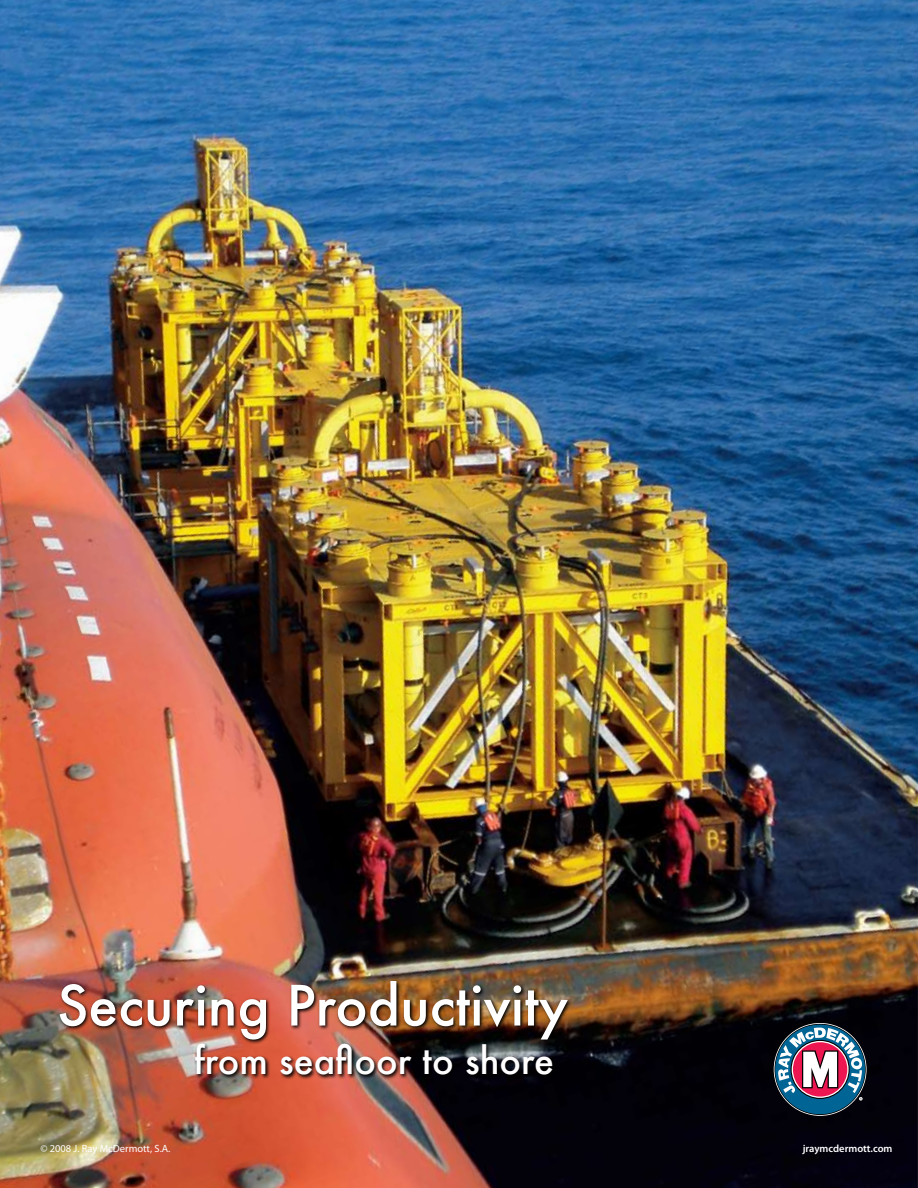
<style>
.page{position:relative;width:918px;height:1188px;background:#fff}
.page>*{position:absolute;margin:0;border:0;box-sizing:border-box;transform-origin:0 0}
.t1{font:500 54px "Futura";color:#fff}
.t2{font:500 36px "Futura";color:#fff}
.t3{font:10.5px "Myriad Pro";color:#fff}
.t4{font:600 10.5px "Myriad Pro";color:#fff}
</style>
<div class="page">
<img style="left:0;top:0;width:918px;height:1188px">
<img style="left:58px;top:980px;width:515px;height:65px">
<img style="left:194px;top:1043px;width:364px;height:37px">
<svg style="left:774px;top:1023px;width:93px;height:93px"></svg>
<div style="left:775px;top:1025px;width:90px;height:89px;background:#006595;border-radius:50%"></div>
<svg style="left:778px;top:1028px;width:85px;height:73px"></svg>
<h1 class="t1" style="left:57px;top:968px;width:513px">Securing Productivity</h1>
<h2 class="t2" style="left:194px;top:1036px;width:362px">from seafloor to shore</h2>
<p class="t3" style="left:40px;top:1142px;width:131px">© 2008 J. Ray McDermott, S.A.</p>
<p class="t4" style="left:803px;top:1142px;width:91px">jraymcdermott.com</p>
</div>
